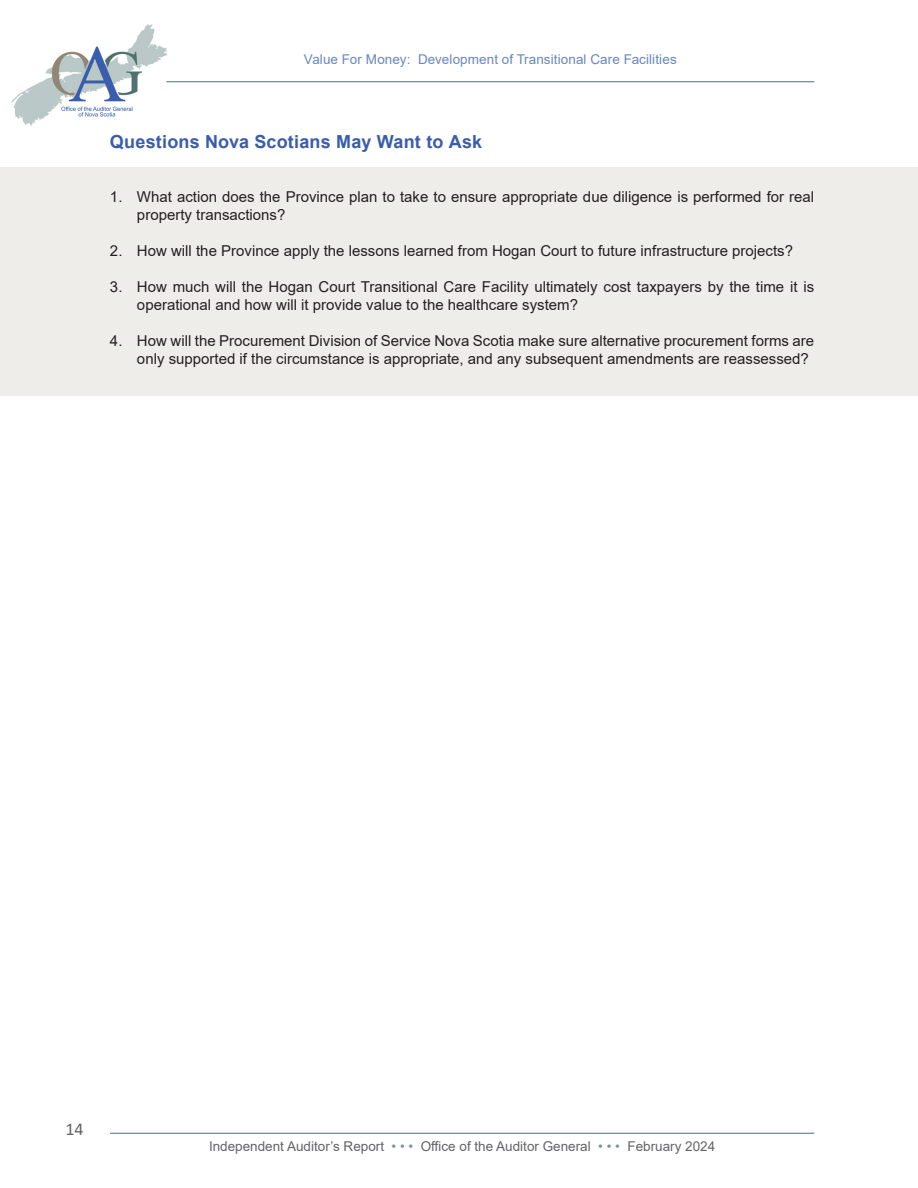
<style>
.page{position:relative;width:918px;height:1188px;background:#fff}
.page>*{position:absolute;margin:0;border:0;box-sizing:border-box;transform-origin:0 0}
.A-Heading_2{font:700 18px "Arial";letter-spacing:.01em;color:#3a5dab}
.t1{font:18px "Calibri";color:#636366}
.t2{font:15px/18px "Arial";color:#231f20}
.t3{font:13.5px "Arial";color:#636366}
.t4{font:13.5px "Arial";letter-spacing:.005em;color:#6b86c0}
.s1{color:#7b9592}
</style>
<div class="page">
<img style="left:11px;top:25px;width:155px;height:100px">
<hr style="left:166px;top:81px;width:648px;height:1px;background:#4f726e">
<hr style="left:110px;top:1133px;width:704px;height:1px;background:#4f726e">
<div style="left:0;top:167px;width:918px;height:229px;background:#efedea"></div>
<p class="t4" style="left:304px;top:50px;width:374px">Value For Money: Development of Transitional Care Facilities</p>
<p class="A-Heading_2" style="left:110px;top:129px;width:374px">Questions Nova Scotians May Want to Ask</p>
<p class="t2" style="left:137px;top:188px;width:679px;text-indent:-27px">1. What action does the Province plan to take to ensure appropriate due diligence is performed for real property transactions?</p>
<p class="t2" style="left:110px;top:242px;width:685px">2. How will the Province apply the lessons learned from Hogan Court to future infrastructure projects?</p>
<p class="t2" style="left:137px;top:278px;width:679px;text-indent:-27px">3. How much will the Hogan Court Transitional Care Facility ultimately cost taxpayers by the time it is operational and how will it provide value to the healthcare system?</p>
<p class="t2" style="left:137px;top:332px;width:679px;text-indent:-27px">4. How will the Procurement Division of Service Nova Scotia make sure alternative procurement forms are only supported if the circumstance is appropriate, and any subsequent amendments are reassessed?</p>
<p class="t1" style="left:65px;top:1116px;width:20px">14</p>
<p class="t3" style="left:209px;top:1137px;width:508px">Independent Auditor’s Report <span class="s1">• • •</span> Office of the Auditor General <span class="s1">• • •</span> February 2024</p>
</div>
